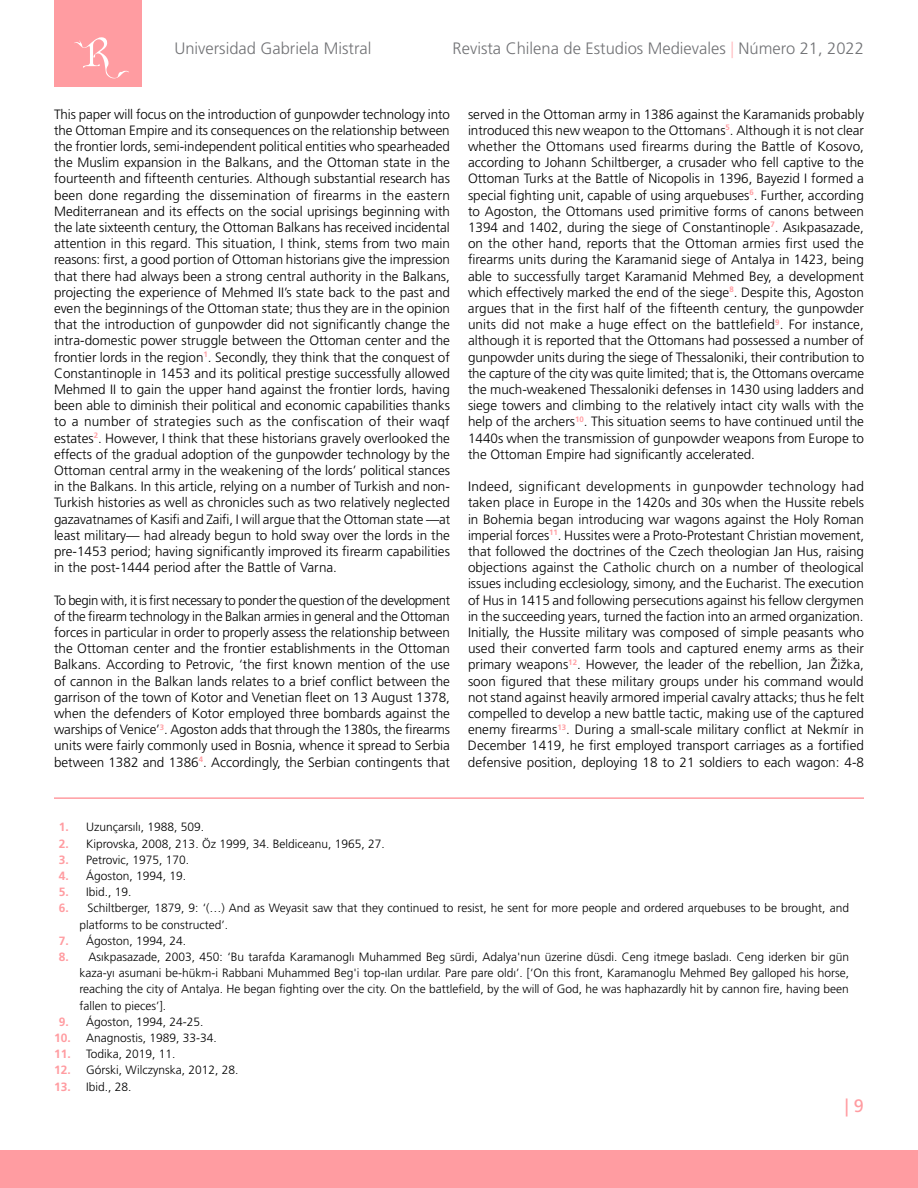
<style>
.page{position:relative;width:918px;height:1188px;background:#fff}
.page>*{position:absolute;margin:0;border:0;box-sizing:border-box;transform-origin:0 0}
.t1{font:18px "Frutiger LT Std";color:#ff9ca1}
.t2{font:300 16.5px "Frutiger LT Std";color:#717275}
.t3{font:300 13.5px/16.2px "Frutiger LT Std";color:#000;text-align:justify}
.t4{font:300 12px/16.2px "Frutiger LT Std";color:#000}
.s1{color:#ffbbbf}
.s2{font-weight:700;color:#ff9ca1}
</style>
<div class="page">
<div style="left:0;top:1151px;width:918px;height:37px;background:#ff9ca1"></div>
<div style="left:54px;top:0;width:88px;height:86px;background:#ff9ca1"></div>
<svg style="left:74px;top:37px;width:55px;height:42px"></svg>
<hr style="left:54px;top:797px;width:810px;height:2px;background:#ff9ca1">
<p class="t2" style="left:174px;top:39px;width:199px">Universidad Gabriela Mistral</p>
<p class="t2" style="left:453px;top:39px;width:413px">Revista Chilena de Estudios Medievales <span class="s1">|</span> Número 21, 2022</p>
<p class="t3" style="left:54px;top:106px;width:398px">This paper will focus on the introduction of gunpowder technology into the Ottoman Empire and its consequences on the relationship between the frontier lords, semi-independent political entities who spearheaded the Muslim expansion in the Balkans, and the Ottoman state in the fourteenth and fifteenth centuries. Although substantial research has been done regarding the dissemination of firearms in the eastern Mediterranean and its effects on the social uprisings beginning with the late sixteenth century, the Ottoman Balkans has received incidental attention in this regard. This situation, I think, stems from two main reasons: first, a good portion of Ottoman historians give the impression that there had always been a strong central authority in the Balkans, projecting the experience of Mehmed II’s state back to the past and even the beginnings of the Ottoman state; thus they are in the opinion that the introduction of gunpowder did not significantly change the intra-domestic power struggle between the Ottoman center and the frontier lords in the region<sup>1</sup>. Secondly, they think that the conquest of Constantinople in 1453 and its political prestige successfully allowed Mehmed II to gain the upper hand against the frontier lords, having been able to diminish their political and economic capabilities thanks to a number of strategies such as the confiscation of their waqf estates<sup>2</sup>. However, I think that these historians gravely overlooked the effects of the gradual adoption of the gunpowder technology by the Ottoman central army in the weakening of the lords’ political stances in the Balkans. In this article, relying on a number of Turkish and non-Turkish histories as well as chronicles such as two relatively neglected gazavatnames of Kasifi and Zaifi, I will argue that the Ottoman state —at least military— had already begun to hold sway over the lords in the pre-1453 period; having significantly improved its firearm capabilities in the post-1444 period after the Battle of Varna.</p>
<p class="t3" style="left:54px;top:592px;width:398px">To begin with, it is first necessary to ponder the question of the development of the firearm technology in the Balkan armies in general and the Ottoman forces in particular in order to properly assess the relationship between the Ottoman center and the frontier establishments in the Ottoman Balkans. According to Petrovic, ‘the first known mention of the use of cannon in the Balkan lands relates to a brief conflict between the garrison of the town of Kotor and Venetian fleet on 13 August 1378, when the defenders of Kotor employed three bombards against the warships of Venice’<sup>3</sup>. Agoston adds that through the 1380s, the firearms units were fairly commonly used in Bosnia, whence it spread to Serbia between 1382 and 1386<sup>4</sup>. Accordingly, the Serbian contingents that</p>
<p class="t3" style="left:468px;top:106px;width:398px">served in the Ottoman army in 1386 against the Karamanids probably introduced this new weapon to the Ottomans<sup>5</sup>. Although it is not clear whether the Ottomans used firearms during the Battle of Kosovo, according to Johann Schiltberger, a crusader who fell captive to the Ottoman Turks at the Battle of Nicopolis in 1396, Bayezid I formed a special fighting unit, capable of using arquebuses<sup>6</sup>. Further, according to Agoston, the Ottomans used primitive forms of canons between 1394 and 1402, during the siege of Constantinople<sup>7</sup>. Asıkpasazade, on the other hand, reports that the Ottoman armies first used the firearms units during the Karamanid siege of Antalya in 1423, being able to successfully target Karamanid Mehmed Bey, a development which effectively marked the end of the siege<sup>8</sup>. Despite this, Agoston argues that in the first half of the fifteenth century, the gunpowder units did not make a huge effect on the battlefield<sup>9</sup>. For instance, although it is reported that the Ottomans had possessed a number of gunpowder units during the siege of Thessaloniki, their contribution to the capture of the city was quite limited; that is, the Ottomans overcame the much-weakened Thessaloniki defenses in 1430 using ladders and siege towers and climbing to the relatively intact city walls with the help of the archers<sup>10</sup>. This situation seems to have continued until the 1440s when the transmission of gunpowder weapons from Europe to the Ottoman Empire had significantly accelerated.</p>
<p class="t3" style="left:468px;top:479px;width:398px">Indeed, significant developments in gunpowder technology had taken place in Europe in the 1420s and 30s when the Hussite rebels in Bohemia began introducing war wagons against the Holy Roman imperial forces<sup>11</sup>. Hussites were a Proto-Protestant Christian movement, that followed the doctrines of the Czech theologian Jan Hus, raising objections against the Catholic church on a number of theological issues including ecclesiology, simony, and the Eucharist. The execution of Hus in 1415 and following persecutions against his fellow clergymen in the succeeding years, turned the faction into an armed organization.<br>Initially, the Hussite military was composed of simple peasants who used their converted farm tools and captured enemy arms as their primary weapons<sup>12</sup>. However, the leader of the rebellion, Jan Žižka, soon figured that these military groups under his command would not stand against heavily armored imperial cavalry attacks; thus he felt compelled to develop a new battle tactic, making use of the captured enemy firearms<sup>13</sup>. During a small-scale military conflict at Nekmír in December 1419, he first employed transport carriages as a fortified defensive position, deploying 18 to 21 soldiers to each wagon: 4-8</p>
<p class="t4" style="left:59px;top:819px;width:147px"><span class="s2">1.</span> Uzunçarsılı, 1988, 509.</p>
<p class="t4" style="left:59px;top:835px;width:327px"><span class="s2">2.</span> Kiprovska, 2008, 213. Öz 1999, 34. Beldiceanu, 1965, 27.</p>
<p class="t4" style="left:59px;top:852px;width:132px"><span class="s2">3.</span> Petrovic, 1975, 170.</p>
<p class="t4" style="left:59px;top:868px;width:129px"><span class="s2">4.</span> Ágoston, 1994, 19.</p>
<p class="t4" style="left:59px;top:884px;width:74px"><span class="s2">5.</span> Ibid., 19.</p>
<p class="t4" style="left:80px;top:900px;width:771px;text-indent:-21px"><span class="s2">6.</span> Schiltberger, 1879, 9: ‘(…) And as Weyasit saw that they continued to resist, he sent for more people and ordered arquebuses to be brought, and platforms to be constructed’.</p>
<p class="t4" style="left:59px;top:933px;width:129px"><span class="s2">7.</span> Ágoston, 1994, 24.</p>
<p class="t4" style="left:80px;top:949px;width:771px;text-align:justify;text-indent:-21px"><span class="s2">8.</span> Asıkpasazade, 2003, 450: ‘Bu tarafda Karamanoglı Muhammed Beg sürdi, Adalya'nun üzerine düsdi. Ceng itmege basladı. Ceng iderken bir gün kaza-yı asumani be-hükm-i Rabbani Muhammed Beg'i top-ılan urdılar. Pare pare oldı’. [‘On this front, Karamanoglu Mehmed Bey galloped his horse, reaching the city of Antalya. He began fighting over the city. On the battlefield, by the will of God, he was haphazardly hit by cannon fire, having been fallen to pieces’].</p>
<p class="t4" style="left:59px;top:1014px;width:146px"><span class="s2">9.</span> Ágoston, 1994, 24-25.</p>
<p class="t4" style="left:54px;top:1030px;width:164px"><span class="s2">10.</span> Anagnostis, 1989, 33-34.</p>
<p class="t4" style="left:54px;top:1046px;width:123px"><span class="s2">11.</span> Todika, 2019, 11.</p>
<p class="t4" style="left:54px;top:1062px;width:186px"><span class="s2">12.</span> Górski, Wilczynska, 2012, 28.</p>
<p class="t4" style="left:54px;top:1078px;width:79px"><span class="s2">13.</span> Ibid., 28.</p>
<h1 class="t1" style="left:845px;top:1095px;width:21px">| 9</h1>
</div>
